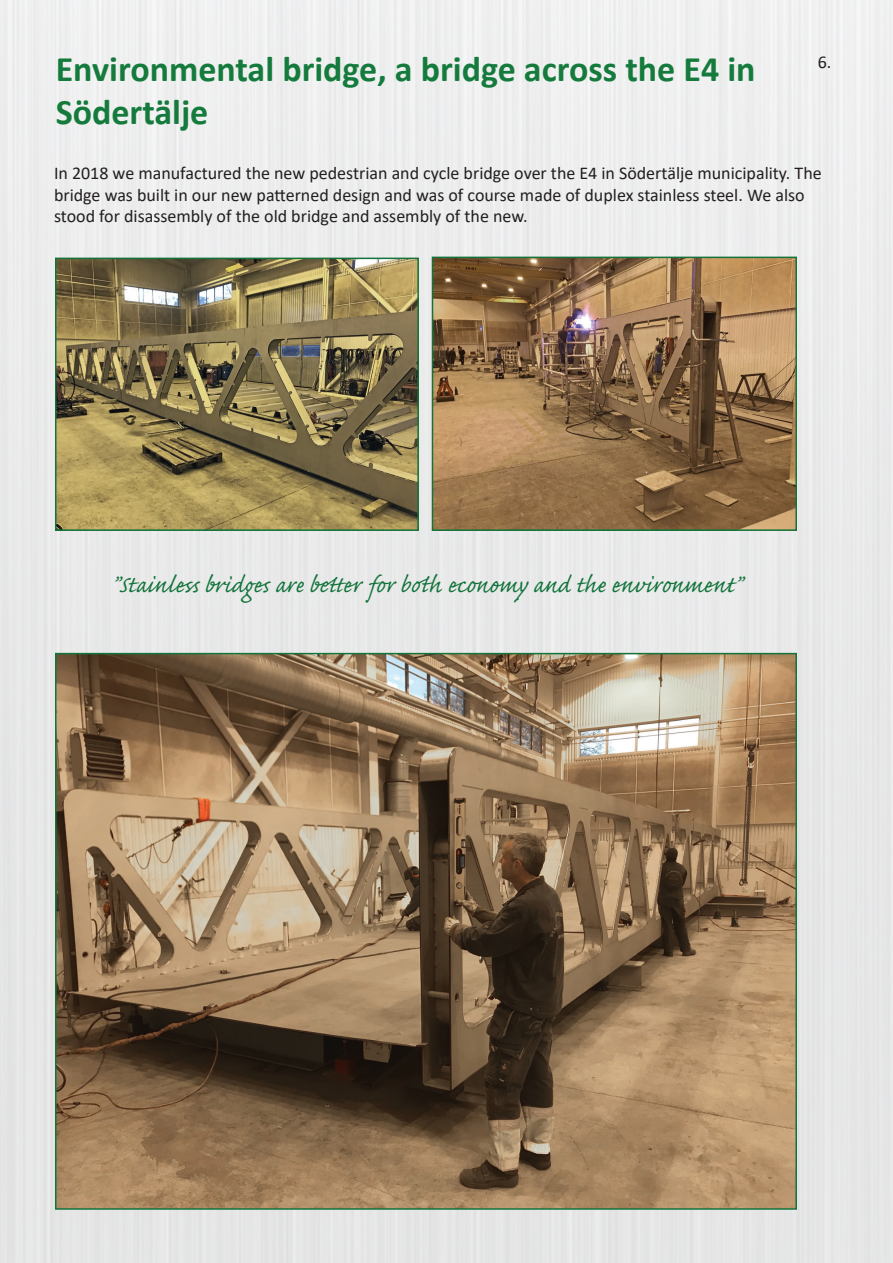
<style>
.page{position:relative;width:893px;height:1263px;background:#fff}
.page>*{position:absolute;margin:0;border:0;box-sizing:border-box;transform-origin:0 0}
.t1{font:700 36px/43.2px "Calibri";color:#157b3d}
.t2{font:30px "Caflisch Script Pro";color:#12733b}
.t3{font:18px/21.6px "Calibri";color:#231f20}
</style>
<div class="page">
<img style="left:435px;top:260px;width:359px;height:268px">
<div style="left:432px;top:257px;width:365px;height:274px;border:2px solid #12733b"></div>
<img style="left:58px;top:656px;width:736px;height:551px">
<img style="left:58px;top:261px;width:358px;height:267px">
<div style="left:55px;top:258px;width:364px;height:273px;border:2px solid #12733b"></div>
<p class="t3" style="left:818px;top:50px;width:15px">6.</p>
<h1 class="t1" style="left:56px;top:47px;width:701px">Environmental bridge, a bridge across the E4 in<br>Södertälje</h1>
<p class="t3" style="left:54px;top:162px;width:769px">In 2018 we manufactured the new pedestrian and cycle bridge over the E4 in Södertälje municipality. The bridge was built in our new patterned design and was of course made of duplex stainless steel. We also stood for disassembly of the old bridge and assembly of the new.</p>
<h2 class="t2" style="left:111px;top:569px;width:631px">”Stainless bridges are better for both ec onomy and the environment”</h2>
</div>
